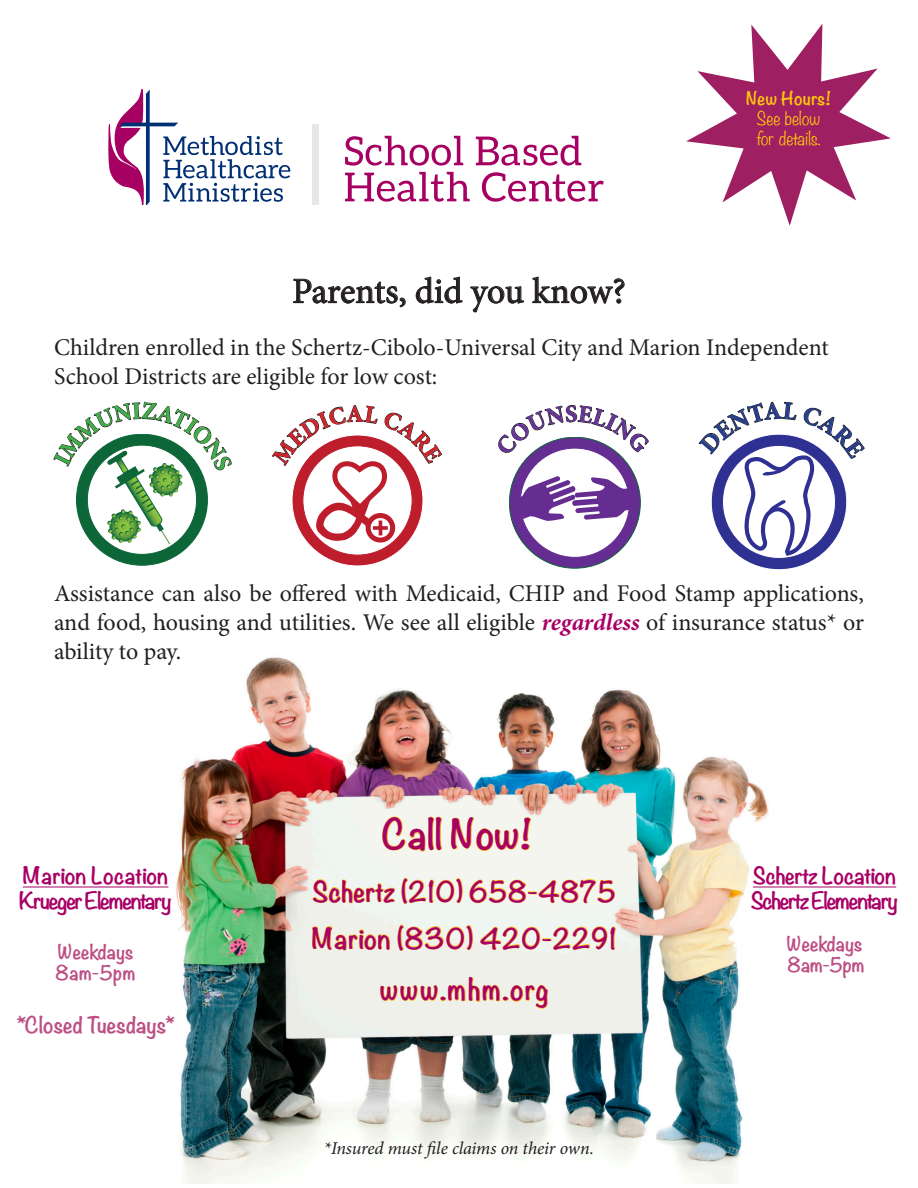
<style>
.page{position:relative;width:918px;height:1188px;background:#fff}
.page>*{position:absolute;margin:0;border:0;box-sizing:border-box;transform-origin:0 0}
.t1{font:700 37.05px "Noteworthy";color:#a80165}
.t2{font:36px "Minion Pro";letter-spacing:-.01em;color:#231f20}
.t3{font:700 26.85px "Noteworthy";letter-spacing:.065em;color:#a80165}
.t4{font:700 25.5px "Noteworthy";letter-spacing:.01em;color:#a80165}
.t5{font:24px/28.8px "Minion Pro";color:#231f20}
.t6{font:700 21px "Noteworthy";letter-spacing:-.065em;color:#a80165}
.t7{font:700 21px "Noteworthy";letter-spacing:-.02em;color:#a80165}
.t8{font:700 21px "Noteworthy";color:#a80165}
.t9{font:700 20.25px "Noteworthy";letter-spacing:-.005em;color:#bc4f84}
.t10{font:italic 18px "Minion Pro";letter-spacing:-.01em;color:#231f20}
.t11{font:700 18px "Noteworthy";color:#bc4f84}
.t12{font:300 16.8px "Noteworthy";color:#fec210}
.t13{font:700 16.8px "Noteworthy";letter-spacing:.005em;color:#fec210}
.s1{font-weight:700;font-style:italic;color:#a80165}
</style>
<div class="page">
<svg style="left:345px;top:136px;width:118px;height:30px"></svg>
<svg style="left:476px;top:136px;width:105px;height:30px"></svg>
<svg style="left:345px;top:172px;width:125px;height:30px"></svg>
<svg style="left:482px;top:172px;width:122px;height:30px"></svg>
<div style="left:312px;top:125px;width:7px;height:80px;background:#e6e7e9"></div>
<svg style="left:108px;top:89px;width:182px;height:116px"></svg>
<svg style="left:293px;top:278px;width:113px;height:30px"></svg>
<svg style="left:415px;top:276px;width:48px;height:28px"></svg>
<svg style="left:470px;top:286px;width:55px;height:27px"></svg>
<svg style="left:532px;top:276px;width:93px;height:28px"></svg>
<img style="left:165px;top:657px;width:639px;height:527px">
<svg style="left:312px;top:812px;width:304px;height:228px"></svg>
<hr style="left:23px;top:887px;width:145px;height:1px;background:#a80165">
<hr style="left:753px;top:887px;width:143px;height:1px;background:#a80165">
<div style="left:77px;top:434px;width:130px;height:131px;background:#0c6638;border-radius:50%"></div>
<div style="left:87px;top:445px;width:110px;height:109px;background:#fff;border-radius:50%"></div>
<div style="left:292px;top:435px;width:131px;height:131px;background:#be1d2c;border-radius:50%"></div>
<div style="left:303px;top:446px;width:109px;height:109px;background:#fff;border-radius:50%"></div>
<div style="left:366px;top:513px;width:29px;height:30px;border:5px solid #be1d2c;border-radius:50%"></div>
<div style="left:509px;top:437px;width:131px;height:131px;background:#652d91;border-radius:50%"></div>
<div style="left:520px;top:448px;width:110px;height:109px;background:#fff;border-radius:50%"></div>
<svg style="left:515px;top:476px;width:115px;height:45px"></svg>
<div style="left:711px;top:434px;width:136px;height:136px;background:#2e3092;border-radius:50%"></div>
<svg style="left:686px;top:24px;width:205px;height:202px"></svg>
<svg style="left:53px;top:401px;width:179px;height:143px"></svg>
<svg style="left:272px;top:405px;width:170px;height:136px"></svg>
<svg style="left:498px;top:405px;width:151px;height:51px"></svg>
<svg style="left:698px;top:401px;width:167px;height:158px"></svg>
<p class="t13" style="left:746px;top:84px;width:87px">New Hours!</p>
<p class="t12" style="left:757px;top:104px;width:65px">See below</p>
<p class="t12" style="left:756px;top:124px;width:66px">for details.</p>
<p class="t2" style="left:292px;top:267px;width:335px">Parents, did you know?</p>
<p class="t5" style="left:54px;top:333px;width:776px">Children enrolled in the Schertz-Cibolo-Universal City and Marion Independent<br>School Districts are eligible for low cost:</p>
<p class="t5" style="left:54px;top:579px;width:811px;text-align:justify">Assistance can also be offered with Medicaid, CHIP and Food Stamp applications, and food, housing and utilities. We see all eligible <span class="s1">regardless</span> of insurance status* or ability to pay.</p>
<p class="t8" style="left:23px;top:856px;width:147px">Marion Location</p>
<p class="t6" style="left:19px;top:882px;width:154px">Krueger Elementary</p>
<p class="t11" style="left:57px;top:935px;width:78px">Weekdays</p>
<p class="t11" style="left:55px;top:956px;width:82px">8am-5pm</p>
<p class="t9" style="left:18px;top:1007px;width:157px">*Closed Tuesdays*</p>
<p class="t1" style="left:382px;top:801px;width:152px">Call Now!</p>
<p class="t4" style="left:313px;top:869px;width:305px">Schertz (210) 658-4875</p>
<p class="t4" style="left:312px;top:916px;width:307px">Marion (830) 420-2291</p>
<p class="t3" style="left:380px;top:966px;width:170px">www.mhm.org</p>
<p class="t10" style="left:324px;top:1136px;width:272px">*Insured must file claims on their own.</p>
<p class="t7" style="left:753px;top:856px;width:145px">Schertz Location</p>
<p class="t6" style="left:751px;top:882px;width:149px">Schertz Elementary</p>
<p class="t11" style="left:786px;top:928px;width:78px">Weekdays</p>
<p class="t11" style="left:788px;top:949px;width:79px">8am-5pm</p>
</div>
